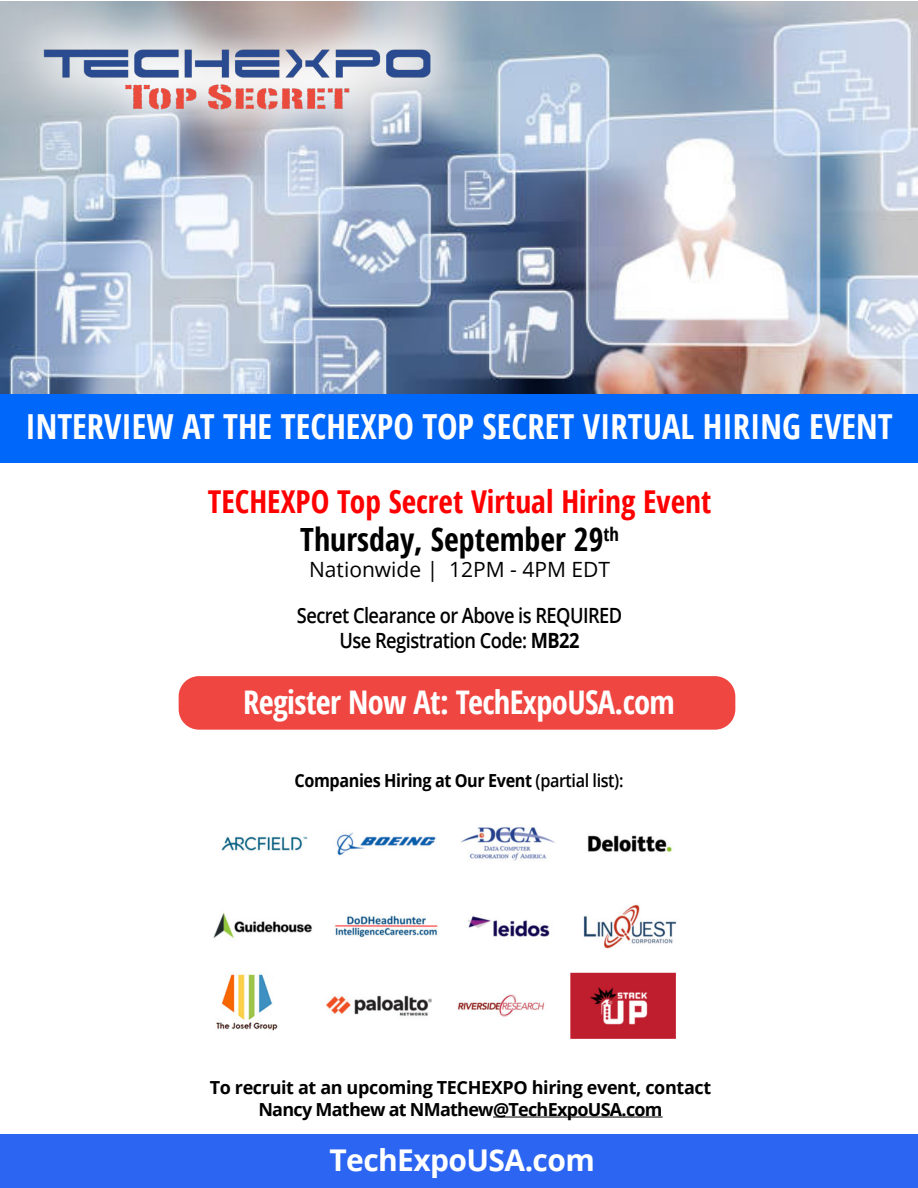
<style>
.page{position:relative;width:918px;height:1188px;background:#fff}
.page>*{position:absolute;margin:0;border:0;box-sizing:border-box;transform-origin:0 0}
.t1{font:700 condensed 34.5px "Open Sans";color:#fff}
.t2{font:700 condensed 32.55px "Open Sans";letter-spacing:-.02em;color:#fff}
.t3{font:700 condensed 31.95px "Open Sans";color:#000}
.t4{font:700 condensed 31.5px "Open Sans";color:#f00}
.t5{font:700 30px "Open Sans";letter-spacing:-.02em;color:#fff}
.t6{font:600 21px/25.2px "Open Sans";letter-spacing:-.03em;color:#000;text-align:center;scale:.87 1}
.t7{font:21px "Open Sans";color:#000}
.t8{font:700 18px/21.6px "Open Sans";letter-spacing:-.025em;color:#000;text-align:center}
.t9{font:700 18px "Open Sans";letter-spacing:-.025em;color:#000;scale:.9 1}
.s1{font-weight:700}
.s2{font-weight:600}
</style>
<div class="page">
<img style="left:0;top:1px;width:918px;height:393px">
<div style="left:0;top:1134px;width:918px;height:54px;background:#2b65f2"></div>
<div style="left:0;top:394px;width:918px;height:69px;background:#0067fb"></div>
<div style="left:179px;top:676px;width:556px;height:54px;background:#ef4641;border-radius:20px"></div>
<hr style="left:493px;top:1117px;width:170px;height:1px;background:#000">
<svg style="left:0;top:1px;width:490px;height:170px;background:#b0b8c4"></svg>
<img style="left:42px;top:49px;width:390px;height:62px">
<img style="left:213px;top:827px;width:464px;height:122px">
<img style="left:216px;top:974px;width:62px;height:57px">
<img style="left:326px;top:972px;width:350px;height:67px">
<h1 class="t1" style="left:25px;top:403px;width:869px">INTERVIEW AT THE TECHEXPO TOP SECRET VIRTUAL HIRING EVENT</h1>
<h3 class="t4" style="left:208px;top:480px;width:505px">TECHEXPO Top Secret Virtual Hiring Event</h3>
<h3 class="t3" style="left:300px;top:518px;width:320px">Thursday, September 29<sup>th</sup></h3>
<p class="t7" style="left:309px;top:555px;width:303px">Nationwide | 12PM - 4PM EDT</p>
<p class="t6" style="left:297px;top:603px;width:375px">Secret Clearance or Above is REQUIRED<br>Use Registration Code: <span class="s1">MB22</span></p>
<h2 class="t2" style="left:243px;top:680px;width:433px">Register Now At: TechExpoUSA.com</h2>
<p class="t9" style="left:295px;top:768px;width:367px">Companies Hiring at Our Event <span class="s2">(partial list):</span></p>
<p class="t8" style="left:210px;top:1076px;width:503px">To recruit at an upcoming TECHEXPO hiring event, contact<br>Nancy Mathew at NMathew@TechExpoUSA.com</p>
<h3 class="t5" style="left:329px;top:1138px;width:267px">TechExpoUSA.com</h3>
</div>
